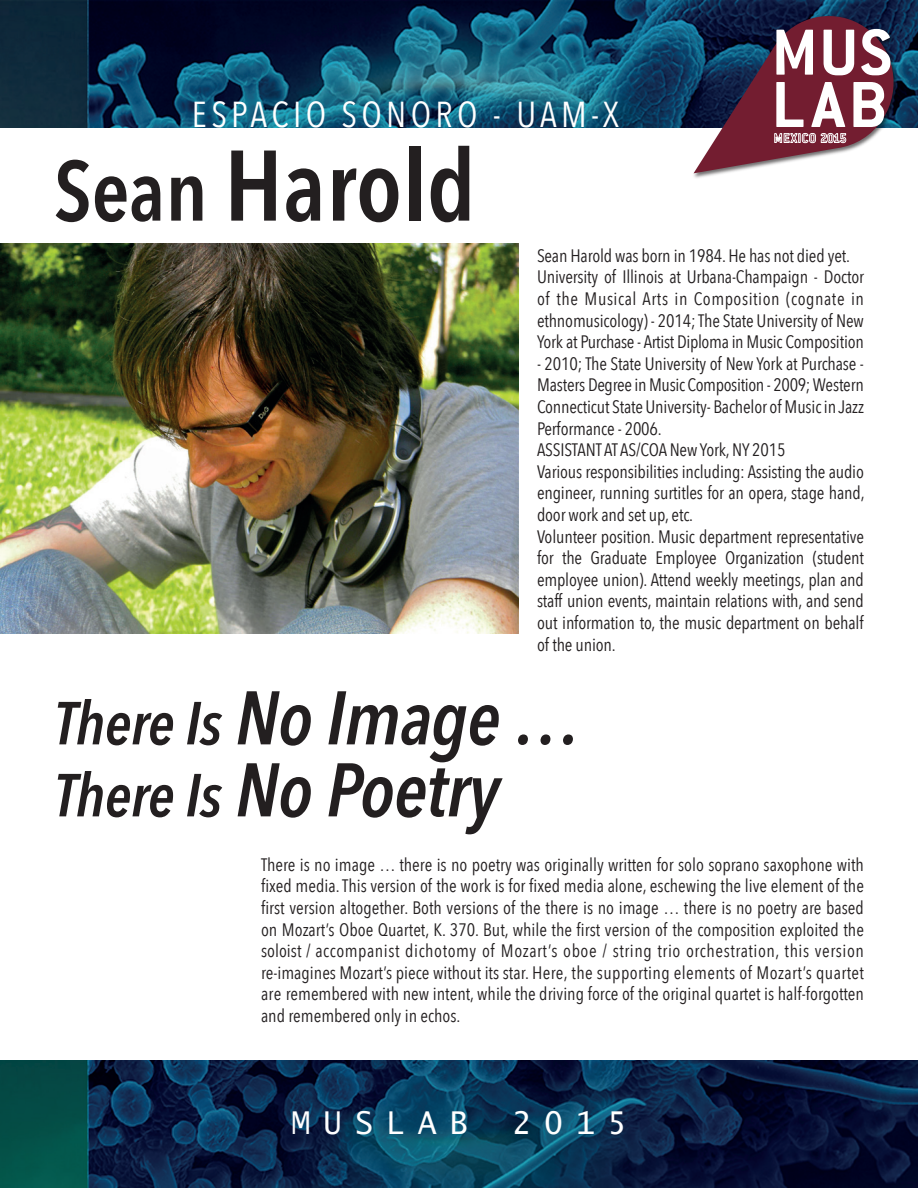
<style>
.page{position:relative;width:918px;height:1188px;background:#fff}
.page>*{position:absolute;margin:0;border:0;box-sizing:border-box;transform-origin:0 0}
.t1{font:600 99px "Avenir Next Condensed";color:#231f20}
.t2{font:italic 600 75px/72px "Avenir Next Condensed";letter-spacing:-.01em;color:#231f20}
.t3{font:700 71.4px "Conduit ITC";letter-spacing:.04em;color:#fff}
.t4{font:36px "Avenir Next Condensed";letter-spacing:.12em;color:#fff}
.t5{font:31.5px "Lucida Sans Typewriter";letter-spacing:.4em;color:#fff}
.t6{font:18px/21.6px "Avenir Next Condensed";letter-spacing:-.01em;color:#231f20}
.s1{font-size:84px}
.s2{font-size:60px}
</style>
<div class="page">
<img style="left:0;top:0;width:918px;height:128px">
<img style="left:0;top:1061px;width:918px;height:127px">
<img style="left:691px;top:13px;width:34px;height:165px">
<svg style="left:694px;top:7px;width:208px;height:166px;background:#633f54"></svg>
<img style="left:0;top:244px;width:519px;height:389px">
<h3 class="t4" style="left:192px;top:84px;width:429px">ESPACIO SONORO - UAM-X</h3>
<h1 class="t1" style="left:54px;top:100px;width:424px"><span class="s1">Sean</span> Harold</h1>
<h3 class="t3" style="left:772px;top:11px;width:122px">MUS</h3>
<h3 class="t3" style="left:771px;top:63px;width:118px">LAB</h3>
<p class="t6" style="left:537px;top:244px;width:329px">Sean Harold was born in 1984. He has not died yet.<br>University of Illinois at Urbana-Champaign - Doctor of the Musical Arts in Composition (cognate in ethnomusicology) - 2014; The State University of New York at Purchase - Artist Diploma in Music Composition</p>
<p class="t6" style="left:537px;top:352px;width:329px">- 2010; The State University of New York at Purchase - Masters Degree in Music Composition - 2009; Western Connecticut State University- Bachelor of Music in Jazz Performance - 2006.<br>ASSISTANT AT AS/COA New York, NY 2015<br>Various responsibilities including: Assisting the audio engineer, running surtitles for an opera, stage hand, door work and set up, etc.<br>Volunteer position. Music department representative for the Graduate Employee Organization (student employee union). Attend weekly meetings, plan and staff union events, maintain relations with, and send out information to, the music department on behalf of the union.</p>
<h2 class="t2" style="left:54px;top:682px;width:529px"><span class="s2">There Is</span> No Image …<br><span class="s2">There Is</span> No Poetry</h2>
<p class="t6" style="left:261px;top:853px;width:605px;text-align:justify">There is no image … there is no poetry was originally written for solo soprano saxophone with fixed media. This version of the work is for fixed media alone, eschewing the live element of the first version altogether. Both versions of the there is no image … there is no poetry are based on Mozart’s Oboe Quartet, K. 370. But, while the first version of the composition exploited the soloist / accompanist dichotomy of Mozart’s oboe / string trio orchestration, this version re-imagines Mozart’s piece without its star. Here, the supporting elements of Mozart’s quartet are remembered with new intent, while the driving force of the original quartet is half-forgotten and remembered only in echos.</p>
<h3 class="t5" style="left:291px;top:1105px;width:178px">MUSLAB</h3>
<h3 class="t5" style="left:513px;top:1105px;width:115px">2015</h3>
</div>
